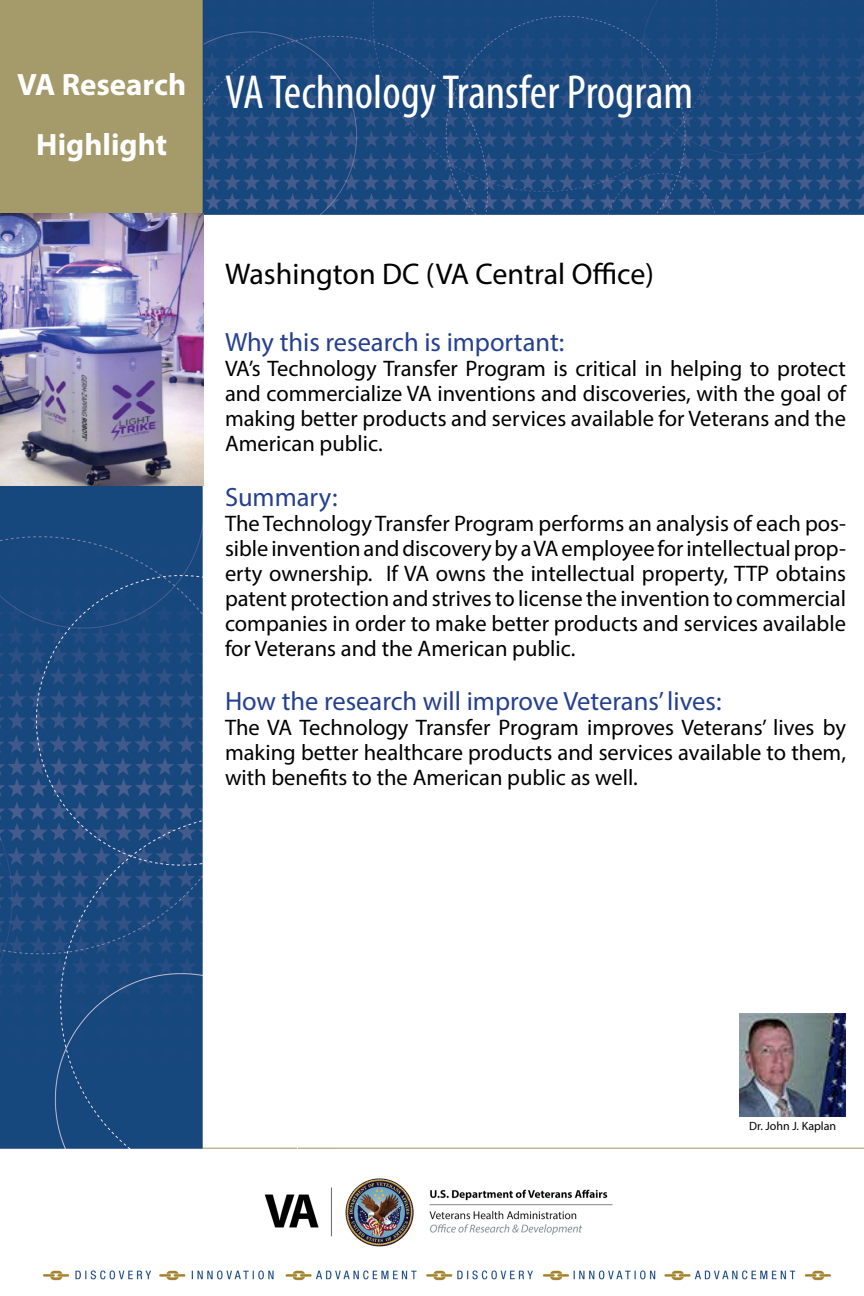
<style>
.page{position:relative;width:864px;height:1296px;background:#fff}
.page>*{position:absolute;margin:0;border:0;box-sizing:border-box;transform-origin:0 0}
.t1{font:condensed 48px "Myriad Pro";color:#fff}
.t2{font:700 31px/60px "Myriad Pro";color:#fff;text-align:center}
.t3{font:30px "Myriad Pro";color:#000}
.t4{font:26.5px "Myriad Pro";color:#25408f}
.t5{font:22.5px/25px "Myriad Pro";color:#000;text-align:justify}
.t6{font:12px "Myriad Pro";color:#000}
</style>
<div class="page">
<img style="left:0;top:0;width:864px;height:1281px">
<img style="left:0;top:214px;width:203px;height:272px">
<img style="left:739px;top:1013px;width:107px;height:104px">
<h1 class="t2" style="left:17px;top:54px;width:171px">VA Research<br>Highlight</h1>
<h1 class="t1" style="left:225px;top:63px;width:470px">VA Technology Transfer Program</h1>
<h1 class="t3" style="left:225px;top:255px;width:431px">Washington DC (VA Central Ofce)</h1>
<p class="t4" style="left:225px;top:326px;width:341px">Why this research is important:</p>
<p class="t5" style="left:225px;top:356px;width:623px">VA’s Technology Transfer Program is critical in helping to protect and commercialize VA inventions and discoveries, with the goal of making better products and services available for Veterans and the American public.</p>
<p class="t4" style="left:225px;top:480px;width:114px">Summary:</p>
<p class="t5" style="left:225px;top:510px;width:623px">The Technology Transfer Program performs an analysis of each pos&shy;sible invention and discovery by a VA employee for intellectual prop&shy;erty ownership. If VA owns the intellectual property, TTP obtains patent protection and strives to license the invention to commercial companies in order to make better products and services available for Veterans and the American public.</p>
<p class="t4" style="left:225px;top:685px;width:498px">How the research will improve Veterans’ lives:</p>
<p class="t5" style="left:225px;top:715px;width:623px">The VA Technology Transfer Program improves Veterans’ lives by making better healthcare products and services available to them, with benefts to the American public as well.</p>
<p class="t6" style="left:749px;top:1118px;width:89px">Dr. John J. Kaplan</p>
</div>
